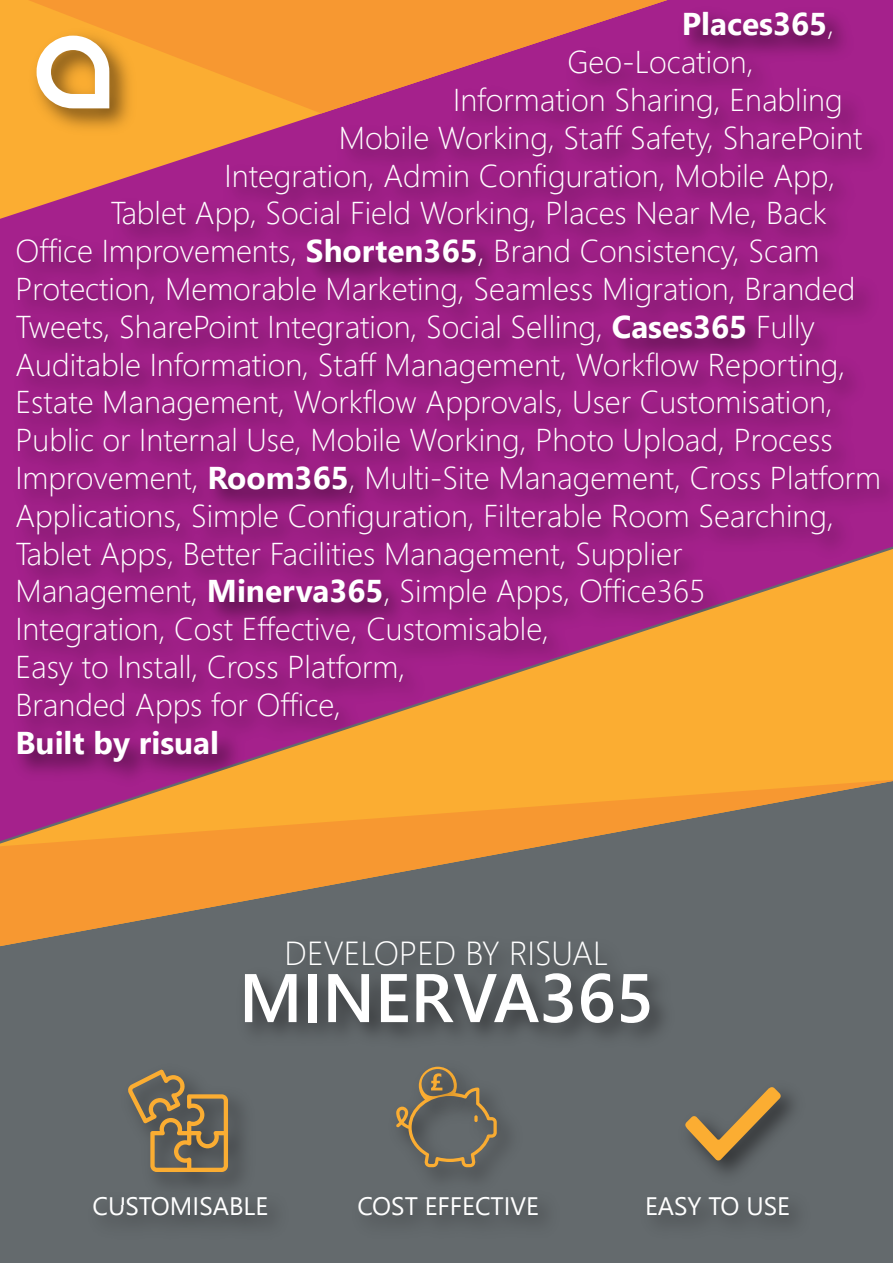
<style>
.page{position:relative;width:893px;height:1263px;background:#646a6d}
.page>*{position:absolute;margin:0;border:0;box-sizing:border-box;transform-origin:0 0}
.t1{font:600 68.55px "Segoe UI";color:#fff}
.t2{font:300 33.3px "Segoe UI";color:#fff}
.t3{font:300 31.5px "Segoe UI";color:#fff}
.t4{font:700 31.5px "Segoe UI";color:#fff}
.t5{font:25.2px "Segoe UI";color:#fff}
.s1{font-weight:300}
.s2{font-weight:700}
</style>
<div class="page">
<img style="left:3px;top:0;width:890px;height:549px">
<svg style="left:0;top:549px;width:893px;height:231px;background:#bf5762"></svg>
<svg style="left:0;top:0;width:667px;height:219px;background:#b34071"></svg>
<svg style="left:0;top:780px;width:893px;height:166px"></svg>
<svg style="left:28px;top:0;width:639px;height:113px;background:#dc744c"></svg>
<img style="left:79px;top:923px;width:743px;height:302px">
<img style="left:23px;top:22px;width:118px;height:118px">
<svg style="left:37px;top:36px;width:72px;height:72px;background:#ebcc9c"></svg>
<img style="left:115px;top:1056px;width:145px;height:148px">
<svg style="left:128px;top:1070px;width:100px;height:102px"></svg>
<img style="left:383px;top:1053px;width:146px;height:127px">
<img style="left:497px;top:1102px;width:12px;height:52px">
<img style="left:418px;top:1060px;width:56px;height:7px">
<svg style="left:396px;top:1067px;width:101px;height:100px"></svg>
<img style="left:672px;top:1073px;width:140px;height:119px">
<svg style="left:685px;top:1087px;width:96px;height:73px"></svg>
<img style="left:344px;top:1180px;width:227px;height:45px">
<p class="t4" style="left:682px;top:-1px;width:154px">Places365<span class="s1">,</span></p>
<p class="t3" style="left:567px;top:37px;width:188px">Geo-Location,</p>
<p class="t3" style="left:453px;top:74px;width:391px">Information Sharing, Enabling</p>
<p class="t3" style="left:339px;top:112px;width:525px">Mobile Working, Staff Safety, SharePoint</p>
<p class="t3" style="left:225px;top:150px;width:612px">Integration, Admin Configuration, Mobile App,</p>
<p class="t3" style="left:110px;top:188px;width:718px">Tablet App, Social Field Working, Places Near Me, Back</p>
<p class="t3" style="left:15px;top:226px;width:805px">Office Improvements, <span class="s2">Shorten365</span>, Brand Consistency, Scam</p>
<p class="t3" style="left:15px;top:263px;width:841px">Protection, Memorable Marketing, Seamless Migration, Branded</p>
<p class="t3" style="left:15px;top:301px;width:801px">Tweets, SharePoint Integration, Social Selling, <span class="s2">Cases365</span> Fully</p>
<p class="t3" style="left:15px;top:339px;width:832px">Auditable Information, Staff Management, Workflow Reporting,</p>
<p class="t3" style="left:15px;top:377px;width:819px">Estate Management, Workflow Approvals, User Customisation,</p>
<p class="t3" style="left:15px;top:415px;width:819px">Public or Internal Use, Mobile Working, Photo Upload, Process</p>
<p class="t3" style="left:15px;top:452px;width:867px">Improvement, <span class="s2">Room365</span>, Multi-Site Management, Cross Platform</p>
<p class="t3" style="left:15px;top:490px;width:820px">Applications, Simple Configuration, Filterable Room Searching,</p>
<p class="t3" style="left:15px;top:528px;width:668px">Tablet Apps, Better Facilities Management, Supplier</p>
<p class="t3" style="left:15px;top:566px;width:691px">Management, <span class="s2">Minerva365</span>, Simple Apps, Office365</p>
<p class="t3" style="left:15px;top:604px;width:535px">Integration, Cost Effective, Customisable,</p>
<p class="t3" style="left:15px;top:641px;width:391px">Easy to Install, Cross Platform,</p>
<p class="t3" style="left:15px;top:679px;width:327px">Branded Apps for Office,</p>
<p class="t4" style="left:15px;top:717px;width:205px">Built by risual</p>
<p class="t2" style="left:285px;top:926px;width:325px">DEVELOPED BY RISUAL</p>
<h1 class="t1" style="left:239px;top:943px;width:416px">MINERVA365</h1>
<p class="t5" style="left:93px;top:1185px;width:177px">CUSTOMISABLE</p>
<p class="t5" style="left:357px;top:1185px;width:183px">COST EFFECTIVE</p>
<p class="t5" style="left:645px;top:1185px;width:146px">EASY TO USE</p>
</div>
